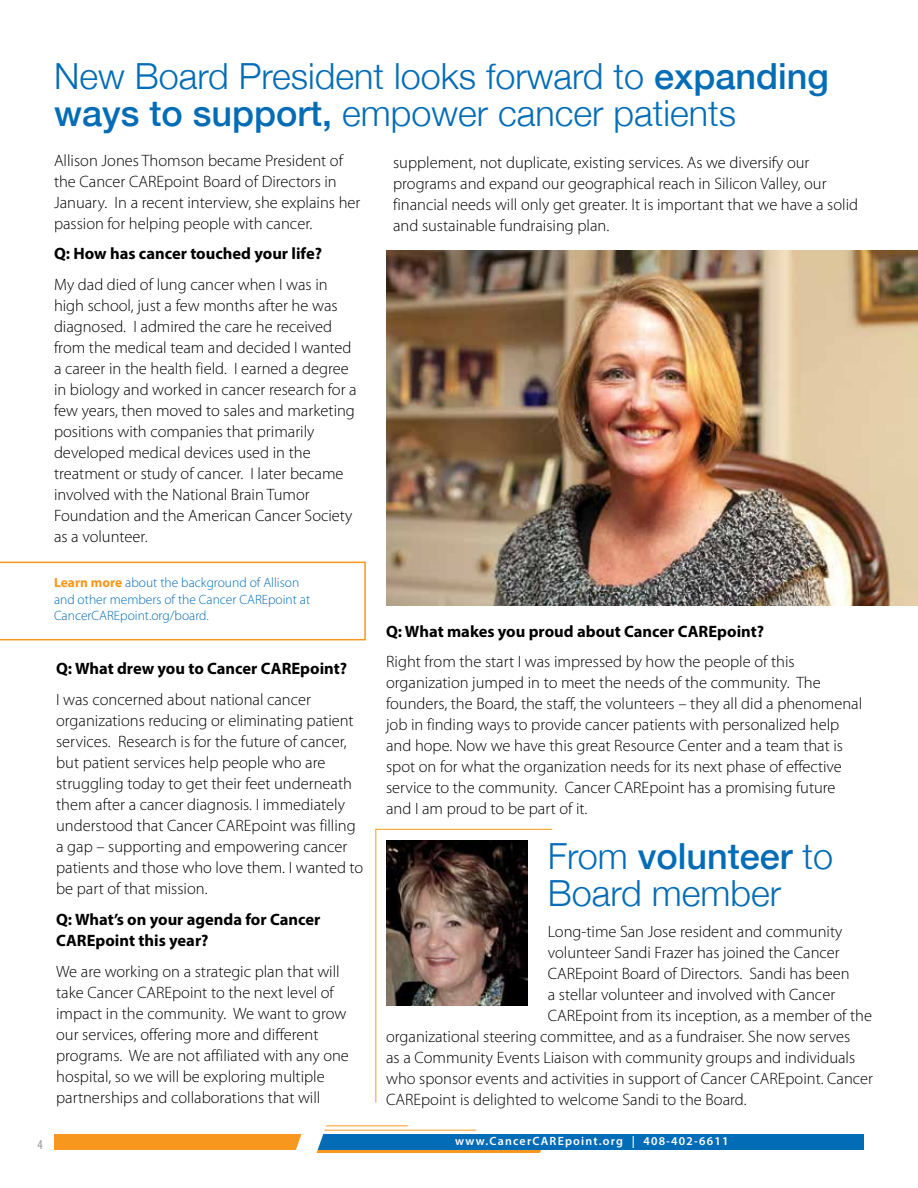
<style>
.page{position:relative;width:918px;height:1188px;background:#fff}
.page>*{position:absolute;margin:0;border:0;box-sizing:border-box;transform-origin:0 0}
.t1{font:300 36px/37.5px "Helvetica Neue";color:#036cb6}
.t2{font:300 16.5px/21px "Myriad Pro";color:#000}
.t3{font:700 16.5px/21px "Myriad Pro";color:#000}
.t4{font:300 13.5px/16.2px "Myriad Pro";color:#036cb6}
.t5{font:condensed 13.5px "Myriad Pro";color:#939598}
.t6{font:600 12px "Myriad Pro";letter-spacing:.1em;color:#fff}
.s1{font-weight:500}
.s2{font-weight:700;color:#f8971d}
</style>
<div class="page">
<hr style="left:308px;top:1149px;width:245px;height:3px;background:#f8971d">
<svg style="left:537px;top:1149px;width:46px;height:4px"></svg>
<div style="left:292px;top:1134px;width:572px;height:15px;background:#036cb6"></div>
<div style="left:54px;top:1134px;width:248px;height:15px;background:#f8971d"></div>
<hr style="left:326px;top:1125px;width:82px;height:1px;background:#f8971d">
<hr style="left:322px;top:1130px;width:154px;height:1px;background:#f8971d">
<svg style="left:293px;top:1125px;width:35px;height:28px"></svg>
<img style="left:386px;top:251px;width:532px;height:354px">
<svg style="left:0;top:562px;width:366px;height:78px"></svg>
<svg style="left:375px;top:829px;width:178px;height:274px"></svg>
<h1 class="t1" style="left:54px;top:55px;width:776px">New Board President looks forward to <span class="s1">expanding ways to support,</span> empower cancer patients</h1>
<p class="t2" style="left:54px;top:150px;width:308px">Allison Jones Thomson became President of the Cancer CAREpoint Board of Directors in January. In a recent interview, she explains her passion for helping people with cancer.</p>
<p class="t3" style="left:54px;top:243px;width:270px">Q: How has cancer touched your life?</p>
<p class="t2" style="left:54px;top:274px;width:304px">My dad died of lung cancer when I was in high school, just a few months after he was diagnosed. I admired the care he received from the medical team and decided I wanted a career in the health field. I earned a degree in biology and worked in cancer research for a few years, then moved to sales and marketing positions with companies that primarily developed medical devices used in the treatment or study of cancer. I later became involved with the National Brain Tumor Foundation and the American Cancer Society as a volunteer.</p>
<p class="t4" style="left:54px;top:575px;width:258px"><span class="s2">Learn more</span> about the background of Allison and other members of the Cancer CAREpoint at<br>CancerCAREpoint.org/board.</p>
<p class="t3" style="left:56px;top:658px;width:293px">Q: What drew you to Cancer CAREpoint?</p>
<p class="t2" style="left:56px;top:689px;width:309px">I was concerned about national cancer organizations reducing or eliminating patient services. Research is for the future of cancer, but patient services help people who are struggling today to get their feet underneath them after a cancer diagnosis. I immediately understood that Cancer CAREpoint was filling a gap – supporting and empowering cancer patients and those who love them. I wanted to be part of that mission.</p>
<p class="t3" style="left:56px;top:908px;width:266px">Q: What’s on your agenda for Cancer<br>CAREpoint this year?</p>
<p class="t2" style="left:56px;top:960px;width:294px">We are working on a strategic plan that will take Cancer CAREpoint to the next level of impact in the community. We want to grow our services, offering more and different programs. We are not affiliated with any one hospital, so we will be exploring multiple partnerships and collaborations that will</p>
<p class="t2" style="left:393px;top:152px;width:467px">supplement, not duplicate, existing services. As we diversify our programs and expand our geographical reach in Silicon Valley, our financial needs will only get greater. It is important that we have a solid and sustainable fundraising plan.</p>
<p class="t3" style="left:386px;top:620px;width:380px">Q: What makes you proud about Cancer CAREpoint?</p>
<p class="t2" style="left:386px;top:651px;width:478px">Right from the start I was impressed by how the people of this organization jumped in to meet the needs of the community. The founders, the Board, the staff, the volunteers – they all did a phenomenal job in finding ways to provide cancer patients with personalized help and hope. Now we have this great Resource Center and a team that is spot on for what the organization needs for its next phase of effective service to the community. Cancer CAREpoint has a promising future and I am proud to be part of it.</p>
<h1 class="t1" style="left:548px;top:835px;width:287px">From <span class="s1">volunteer</span> to<br>Board member</h1>
<p class="t2" style="left:548px;top:921px;width:296px">Long-time San Jose resident and community</p>
<p class="t2" style="left:548px;top:942px;width:293px">volunteer Sandi Frazer has joined the Cancer</p>
<p class="t2" style="left:548px;top:963px;width:303px">CAREpoint Board of Directors. Sandi has been</p>
<p class="t2" style="left:548px;top:984px;width:289px">a stellar volunteer and involved with Cancer</p>
<p class="t2" style="left:548px;top:1005px;width:326px">CAREpoint from its inception, as a member of the</p>
<p class="t2" style="left:386px;top:1026px;width:466px">organizational steering committee, and as a fundraiser. She now serves</p>
<p class="t2" style="left:386px;top:1047px;width:471px">as a Community Events Liaison with community groups and individuals</p>
<p class="t2" style="left:386px;top:1068px;width:489px">who sponsor events and activities in support of Cancer CAREpoint. Cancer</p>
<p class="t2" style="left:386px;top:1089px;width:362px">CAREpoint is delighted to welcome Sandi to the Board.</p>
<p class="t5" style="left:38px;top:1136px;width:7px">4</p>
<p class="t6" style="left:455px;top:1133px;width:275px">www.CancerCAREpoint.org | 408-402-6611</p>
</div>
